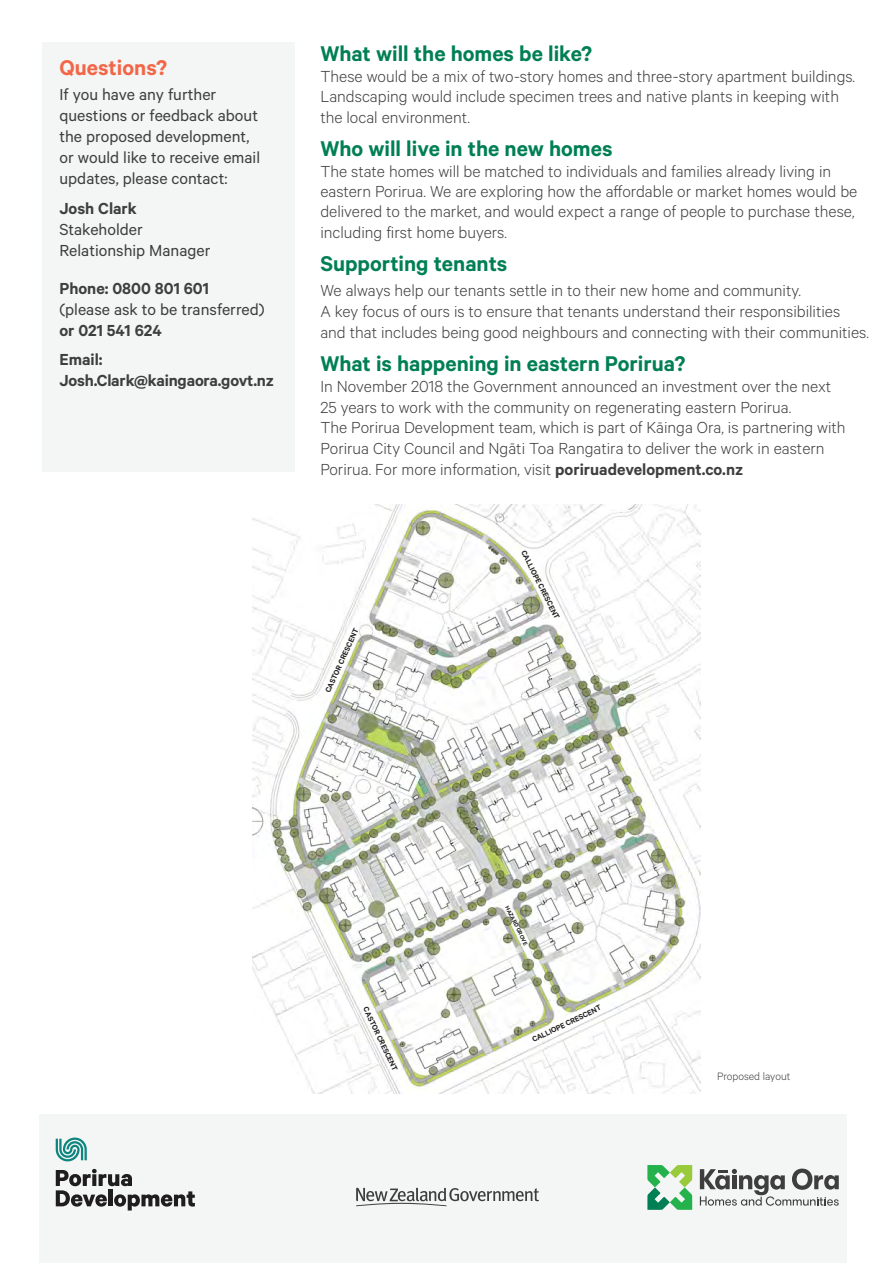
<style>
.page{position:relative;width:893px;height:1263px;background:#fff}
.page>*{position:absolute;margin:0;border:0;box-sizing:border-box;transform-origin:0 0}
.Body_Copy{font:600 24px "Calibre";color:#007f54}
.Subheading_1{font:600 24px "Calibre";color:#f26648}
.Body_Copy-2{font:300 18px/20.9px "Calibre";color:#3e3e3f}
.Intro{font:18px/21px "Calibre";color:#3e3e3f}
.Intro-2{font:600 18px/21px "Calibre";letter-spacing:-.005em;color:#3e3e3f}
.Body_Copy-3{font:300 12px "Calibre";color:#3e3e3f}
.t1{font:600 8.55px "Calibre";color:#231f20}
.t2{font:600 6.45px "Calibre";color:#231f20}
.s1{font-weight:600}
.s2{font-weight:400}
</style>
<div class="page">
<img style="left:253px;top:504px;width:447px;height:589px">
<div style="left:39px;top:1114px;width:808px;height:149px;background:#f4f5f5"></div>
<div style="left:43px;top:43px;width:252px;height:429px;background:#f4f5f5"></div>
<svg style="left:356px;top:1188px;width:183px;height:18px"></svg>
<svg style="left:647px;top:1165px;width:45px;height:45px"></svg>
<svg style="left:700px;top:1168px;width:139px;height:38px"></svg>
<svg style="left:56px;top:1169px;width:139px;height:41px"></svg>
<svg style="left:56px;top:1137px;width:31px;height:24px"></svg>
<p class="Subheading_1" style="left:59px;top:53px;width:109px">Questions?</p>
<p class="Intro" style="left:59px;top:84px;width:202px">If you have any further questions or feedback about the proposed development, or would like to receive email updates, please contact:</p>
<p class="Intro" style="left:59px;top:197px;width:153px"><span class="s1">Josh Clark<br></span>Stakeholder<br>Relationship Manager</p>
<p class="Intro-2" style="left:59px;top:277px;width:207px">Phone: 0800 801 601<br><span class="s2">(please ask to be transferred) </span>or 021 541 624</p>
<p class="Intro-2" style="left:59px;top:349px;width:216px">Email:<br>Josh.Clark@kaingaora.govt.nz</p>
<p class="Body_Copy" style="left:320px;top:39px;width:273px">What will the homes be like?</p>
<p class="Body_Copy-2" style="left:320px;top:65px;width:536px">These would be a mix of two-story homes and three-story apartment buildings.<br>Landscaping would include specimen trees and native plants in keeping with the local environment.</p>
<p class="Body_Copy" style="left:320px;top:134px;width:294px">Who will live in the new homes</p>
<p class="Body_Copy-2" style="left:320px;top:160px;width:538px;line-height:20.2px">The state homes will be matched to individuals and families already living in eastern Porirua. We are exploring how the affordable or market homes would be delivered to the market, and would expect a range of people to purchase these, including first home buyers.</p>
<p class="Body_Copy" style="left:320px;top:249px;width:189px">Supporting tenants</p>
<p class="Body_Copy-2" style="left:320px;top:279px;width:550px">We always help our tenants settle in to their new home and community.<br>A key focus of ours is to ensure that tenants understand their responsibilities and that includes being good neighbours and connecting with their communities.</p>
<p class="Body_Copy" style="left:320px;top:349px;width:367px">What is happening in eastern Porirua?</p>
<p class="Body_Copy-2" style="left:320px;top:375px;width:527px">In November 2018 the Government announced an investment over the next 25 years to work with the community on regenerating eastern Porirua.<br>The Porirua Development team, which is part of Kāinga Ora, is partnering with Porirua City Council and Ngāti Toa Rangatira to deliver the work in eastern Porirua. For more information, visit <span class="s1">poriruadevelopment.co.nz</span></p>
<p class="t1" style="left:323px;top:690px;width:71px;rotate:-66deg">CASTOR CRESCENT</p>
<p class="t1" style="left:528px;top:548px;width:77px;rotate:63deg">CALLIOPE CRESCENT</p>
<p class="t1" style="left:370px;top:1005px;width:71px;rotate:65deg">CASTOR CRESCENT</p>
<p class="t2" style="left:510px;top:904px;width:45px;rotate:63deg">HAZARD GROVE</p>
<p class="t1" style="left:530px;top:1035px;width:77px;rotate:-26deg">CALLIOPE CRESCENT</p>
<p class="Body_Copy-3" style="left:717px;top:1069px;width:75px">Proposed layout</p>
</div>
